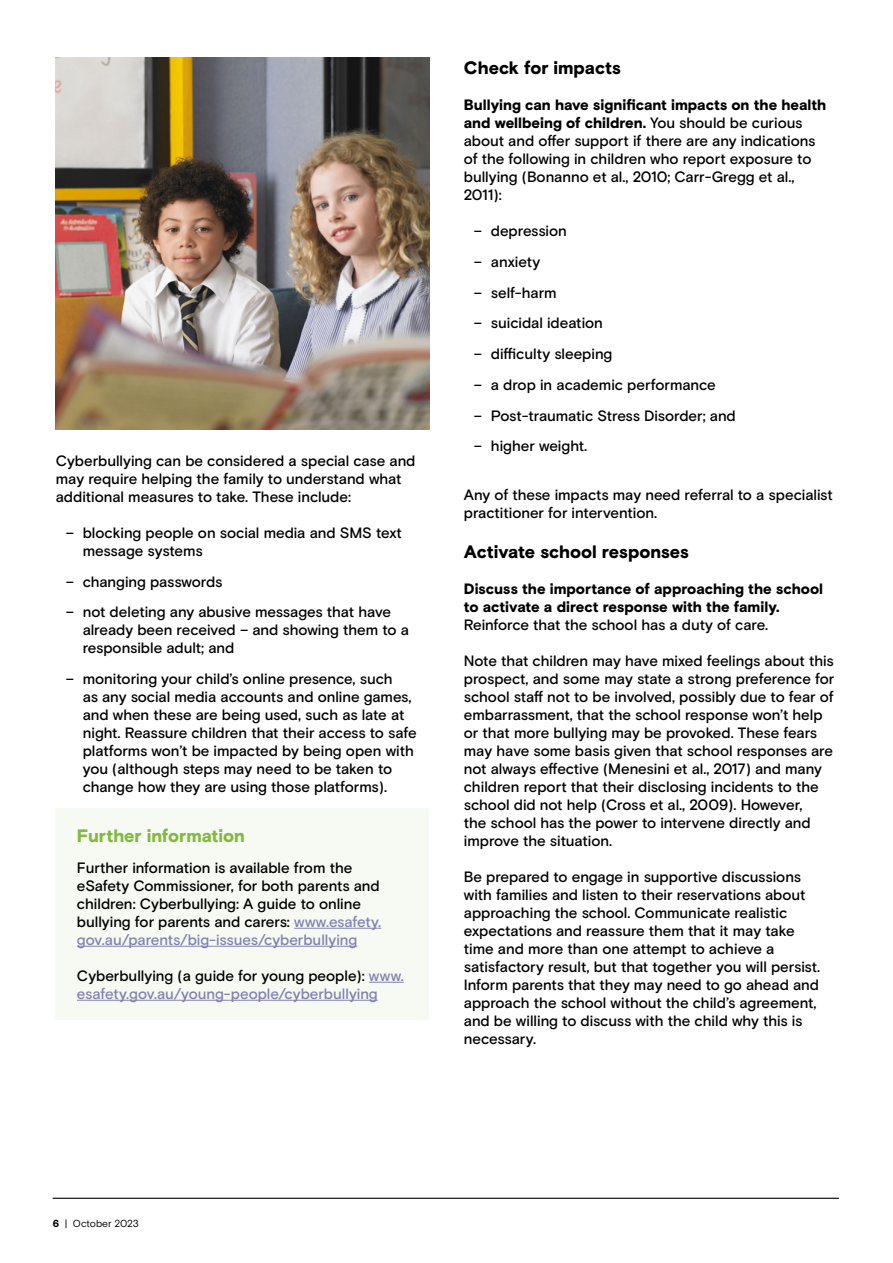
<style>
.page{position:relative;width:893px;height:1263px;background:#fff}
.page>*{position:absolute;margin:0;border:0;box-sizing:border-box;transform-origin:0 0}
.t1{font:900 18px "Basis Grotesque Pro";letter-spacing:-.005em;color:#000}
.t2{font:900 18px "Basis Grotesque Pro";color:#82b941}
.t3{font:500 15px/18px "Basis Grotesque Pro";letter-spacing:-.005em;color:#000}
.t4{font:500 15px/18px "Basis Grotesque Pro";color:#8181b2}
.t5{font:900 15px/18px "Basis Grotesque Pro";letter-spacing:-.005em;color:#000}
.t6{font:10.2px "Basis Grotesque Pro";letter-spacing:-.01em;color:#000}
.s1{color:#8181b2}
.s2{color:#000}
.s3{font-weight:900}
</style>
<div class="page">
<hr style="left:53px;top:1198px;width:786px;height:1px;background:#000">
<img style="left:56px;top:57px;width:373px;height:373px">
<div style="left:56px;top:808px;width:373px;height:212px;background:#f6faf2"></div>
<hr style="left:294px;top:928px;width:87px;height:1px;background:#8181b2">
<hr style="left:77px;top:946px;width:280px;height:1px;background:#8181b2">
<hr style="left:369px;top:982px;width:35px;height:1px;background:#8181b2">
<hr style="left:77px;top:1000px;width:301px;height:1px;background:#8181b2">
<p class="t3" style="left:56px;top:452px;width:361px">Cyberbullying can be considered a special case and may require helping the family to understand what additional measures to take. These include:</p>
<p class="t3" style="left:83px;top:524px;width:321px;text-indent:-17px">– blocking people on social media and SMS text message systems</p>
<p class="t3" style="left:66px;top:573px;width:158px">– changing passwords</p>
<p class="t3" style="left:83px;top:604px;width:328px;text-indent:-17px">– not deleting any abusive messages that have already been received – and showing them to a responsible adult; and</p>
<p class="t3" style="left:83px;top:670px;width:335px;text-indent:-17px">– monitoring your child’s online presence, such<br>as any social media accounts and online games, and when these are being used, such as late at night. Reassure children that their access to safe platforms won’t be impacted by being open with you (although steps may need to be taken to change how they are using those platforms).</p>
<p class="t2" style="left:77px;top:825px;width:170px">Further information</p>
<p class="t3" style="left:77px;top:859px;width:306px">Further information is available from the eSafety Commissioner, for both parents and children: Cyberbullying: A guide to online bullying for parents and carers: <span class="s1">www.esafety. gov.au/parents/big-issues/cyberbullying</span></p>
<p class="t4" style="left:77px;top:967px;width:328px"><span class="s2">Cyberbullying (a guide for young people):</span> www. esafety.gov.au/young-people/cyberbullying</p>
<p class="t1" style="left:464px;top:57px;width:159px">Check for impacts</p>
<p class="t3" style="left:464px;top:96px;width:364px"><span class="s3">Bullying can have significant impacts on the health and wellbeing of children.</span> You should be curious about and offer support if there are any indications of the following in children who report exposure to bullying (Bonanno et al., 2010; Carr-Gregg et al., 2011):</p>
<p class="t3" style="left:474px;top:222px;width:95px">– depression</p>
<p class="t3" style="left:474px;top:253px;width:68px">– anxiety</p>
<p class="t3" style="left:474px;top:284px;width:84px">– self-harm</p>
<p class="t3" style="left:474px;top:315px;width:131px">– suicidal ideation</p>
<p class="t3" style="left:474px;top:345px;width:140px">– difficulty sleeping</p>
<p class="t3" style="left:474px;top:376px;width:244px">– a drop in academic performance</p>
<p class="t3" style="left:474px;top:407px;width:263px">– Post-traumatic Stress Disorder; and</p>
<p class="t3" style="left:474px;top:438px;width:115px">– higher weight.</p>
<p class="t3" style="left:464px;top:486px;width:370px">Any of these impacts may need referral to a specialist practitioner for intervention.</p>
<p class="t1" style="left:464px;top:541px;width:227px">Activate school responses</p>
<p class="t5" style="left:464px;top:580px;width:361px">Discuss the importance of approaching the school to activate a direct response with the family.</p>
<p class="t3" style="left:464px;top:616px;width:306px">Reinforce that the school has a duty of care.</p>
<p class="t3" style="left:464px;top:652px;width:372px">Note that children may have mixed feelings about this prospect, and some may state a strong preference for school staff not to be involved, possibly due to fear of embarrassment, that the school response won’t help or that more bullying may be provoked. These fears may have some basis given that school responses are not always effective (Menesini et al., 2017) and many children report that their disclosing incidents to the school did not help (Cross et al., 2009). However,<br>the school has the power to intervene directly and improve the situation.</p>
<p class="t3" style="left:464px;top:868px;width:358px">Be prepared to engage in supportive discussions with families and listen to their reservations about approaching the school. Communicate realistic expectations and reassure them that it may take time and more than one attempt to achieve a satisfactory result, but that together you will persist.<br>Inform parents that they may need to go ahead and approach the school without the child’s agreement, and be willing to discuss with the child why this is necessary.</p>
<p class="t6" style="left:53px;top:1217px;width:88px"><span class="s3">6</span> | October 2023</p>
</div>
